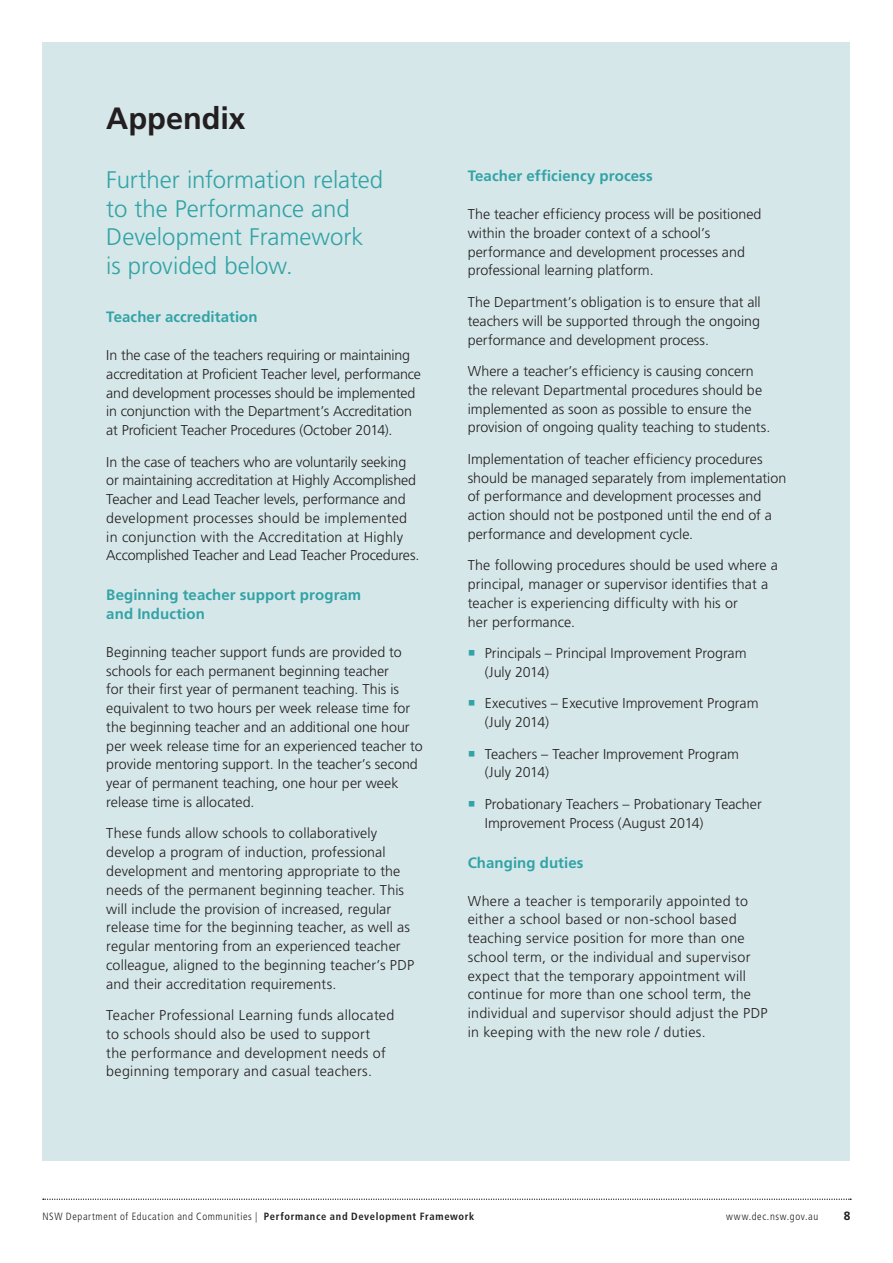
<style>
.page{position:relative;width:893px;height:1263px;background:#fff}
.page>*{position:absolute;margin:0;border:0;box-sizing:border-box;transform-origin:0 0}
.Page_heading{font:700 30.75px "Frutiger LT Std";letter-spacing:-.005em;color:#231f20}
.Body_copy_heading{font:300 24px/28.5px "Frutiger LT Std";color:#32a3a6}
.Sub_heading{font:700 15px/18.8px "Frutiger LT Std";letter-spacing:.005em;color:#32a3a6}
.Body_copy{font:300 14.25px/18.8px "Frutiger LT Std";letter-spacing:.005em;color:#231f20}
.t1{font:700 12px "Frutiger LT Std";color:#231f20}
.t2{font:300 condensed 10.5px "Frutiger LT Std";letter-spacing:.055em;color:#231f20}
.s1{color:#32a3a6}
.s2{font-weight:700}
</style>
<div class="page">
<div style="left:43px;top:43px;width:807px;height:1118px;background:#d6e7e9"></div>
<svg style="left:43px;top:1199px;width:808px;height:1px"></svg>
<h1 class="Page_heading" style="left:106px;top:101px;width:141px">Appendix</h1>
<p class="Body_copy_heading" style="left:106px;top:166px;width:278px">Further information related to the Performance and<br>Development Framework is provided below.</p>
<h2 class="Sub_heading" style="left:106px;top:308px;width:153px">Teacher accreditation</h2>
<p class="Body_copy" style="left:106px;top:346px;width:316px">In the case of the teachers requiring or maintaining accreditation at Proficient Teacher level, performance and development processes should be implemented in conjunction with the Department’s Accreditation at Proficient Teacher Procedures (October 2014).</p>
<p class="Body_copy" style="left:106px;top:452px;width:315px">In the case of teachers who are voluntarily seeking or maintaining accreditation at Highly Accomplished Teacher and Lead Teacher levels, performance and development processes should be implemented in conjunction with the Accreditation at Highly Accomplished Teacher and Lead Teacher Procedures.</p>
<h2 class="Sub_heading" style="left:106px;top:586px;width:256px">Beginning teacher support program and Induction</h2>
<p class="Body_copy" style="left:106px;top:643px;width:318px">Beginning teacher support funds are provided to schools for each permanent beginning teacher<br>for their first year of permanent teaching. This is equivalent to two hours per week release time for the beginning teacher and an additional one hour per week release time for an experienced teacher to provide mentoring support. In the teacher’s second year of permanent teaching, one hour per week release time is allocated.</p>
<p class="Body_copy" style="left:106px;top:824px;width:309px">These funds allow schools to collaboratively develop a program of induction, professional development and mentoring appropriate to the needs of the permanent beginning teacher. This will include the provision of increased, regular release time for the beginning teacher, as well as regular mentoring from an experienced teacher colleague, aligned to the beginning teacher’s PDP and their accreditation requirements.</p>
<p class="Body_copy" style="left:106px;top:1006px;width:290px">Teacher Professional Learning funds allocated to schools should also be used to support<br>the performance and development needs of beginning temporary and casual teachers.</p>
<h2 class="Sub_heading" style="left:468px;top:167px;width:186px">Teacher efficiency process</h2>
<p class="Body_copy" style="left:468px;top:205px;width:295px">The teacher efficiency process will be positioned within the broader context of a school’s performance and development processes and professional learning platform.</p>
<p class="Body_copy" style="left:468px;top:293px;width:295px;text-align:justify">The Department’s obligation is to ensure that all teachers will be supported through the ongoing performance and development process.</p>
<p class="Body_copy" style="left:468px;top:362px;width:304px">Where a teacher’s efficiency is causing concern the relevant Departmental procedures should be implemented as soon as possible to ensure the provision of ongoing quality teaching to students.</p>
<p class="Body_copy" style="left:468px;top:450px;width:320px">Implementation of teacher efficiency procedures should be managed separately from implementation of performance and development processes and action should not be postponed until the end of a performance and development cycle.</p>
<p class="Body_copy" style="left:468px;top:556px;width:312px">The following procedures should be used where a principal, manager or supervisor identifies that a teacher is experiencing difficulty with his or<br>her performance.</p>
<p class="Body_copy" style="left:485px;top:644px;width:263px;text-indent:-17px"><span class="s1">○</span> Principals – Principal Improvement Program (July 2014)</p>
<p class="Body_copy" style="left:485px;top:694px;width:275px;text-indent:-17px"><span class="s1">○</span> Executives – Executive Improvement Program (July 2014)</p>
<p class="Body_copy" style="left:485px;top:744px;width:256px;text-indent:-17px"><span class="s1">○</span> Teachers – Teacher Improvement Program (July 2014)</p>
<p class="Body_copy" style="left:485px;top:795px;width:278px;text-indent:-17px"><span class="s1">○</span> Probationary Teachers – Probationary Teacher<br>Improvement Process (August 2014)</p>
<h2 class="Sub_heading" style="left:468px;top:853px;width:117px">Changing duties</h2>
<p class="Body_copy" style="left:468px;top:891px;width:301px">Where a teacher is temporarily appointed to either a school based or non-school based teaching service position for more than one school term, or the individual and supervisor expect that the temporary appointment will continue for more than one school term, the individual and supervisor should adjust the PDP in keeping with the new role / duties.</p>
<p class="t2" style="left:43px;top:1211px;width:433px">NSW Department of Education and Communities | <span class="s2">Performance and Development Framework</span></p>
<p class="t2" style="left:726px;top:1211px;width:94px">www.dec.nsw.gov.au</p>
<p class="t1" style="left:844px;top:1209px;width:8px">8</p>
</div>
